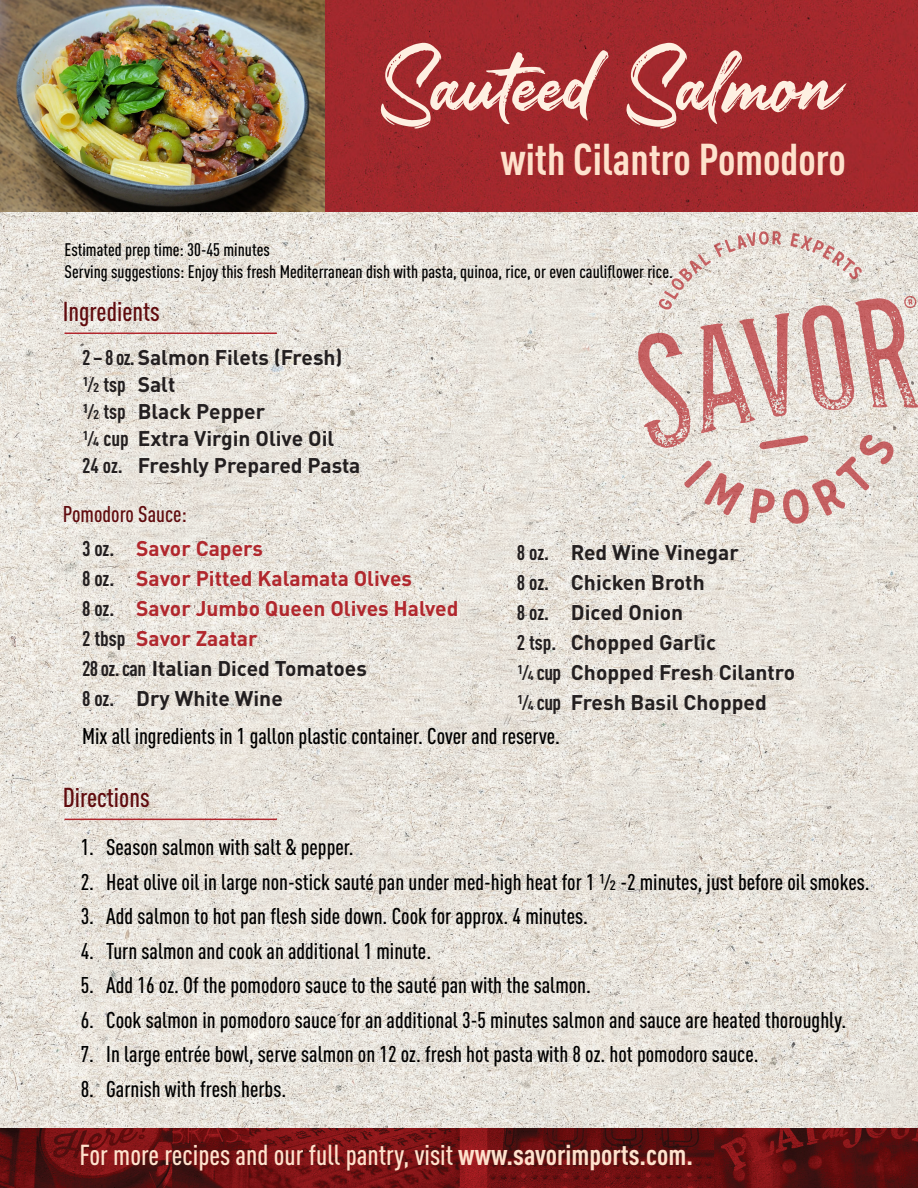
<style>
.page{position:relative;width:918px;height:1188px;background:#fff}
.page>*{position:absolute;margin:0;border:0;box-sizing:border-box;transform-origin:0 0}
.t1{font:105px "Darkline";letter-spacing:-.01em;color:#fef0e2}
.t2{font:700 condensed 43.95px "DIN Pro";color:#fee2cd}
.t3{font:500 condensed 28.5px "DIN Pro";color:#fee2cd}
.t4{font:500 condensed 27px "DIN Pro";color:#600b0e}
.t5{font:500 condensed 22.5px "DIN Pro";color:#000}
.t6{font:500 condensed 22.5px "DIN Pro";color:#600b0e}
.t7{font:700 21px "DIN Pro";color:#231f20}
.t8{font:700 21px "DIN Pro";color:#b1272d}
.t9{font:700 condensed 21px "DIN Pro";color:#231f20}
.t10{font:500 condensed 18px "DIN Pro";color:#000}
.s1{font-stretch:condensed}
.s2{font-stretch:normal}
.s3{font-stretch:condensed;color:#231f20}
.s4{font-weight:700}
</style>
<div class="page">
<img style="left:0;top:212px;width:918px;height:916px">
<svg style="left:638px;top:231px;width:280px;height:293px;background:#e0cac4"></svg>
<img style="left:325px;top:0;width:593px;height:212px">
<hr style="left:64px;top:819px;width:213px;height:1px;background:#b1272d">
<hr style="left:64px;top:333px;width:213px;height:1px;background:#b1272d">
<img style="left:0;top:1128px;width:918px;height:60px">
<img style="left:0;top:0;width:325px;height:212px">
<p class="t1" style="left:380px;top:21px;width:460px">Sauteed Salmon</p>
<p class="t2" style="left:500px;top:126px;width:347px">with Cilantro Pomodoro</p>
<p class="t10" style="left:64px;top:236px;width:207px">Estimated prep time: 30-45 minutes</p>
<p class="t10" style="left:64px;top:258px;width:610px">Serving suggestions: Enjoy this fresh Mediterranean dish with pasta, quinoa, rice, or even cauliflower rice.</p>
<p class="t4" style="left:63px;top:291px;width:99px">Ingredients</p>
<p class="t7" style="left:82px;top:340px;width:262px"><span class="s1">2 – 8 oz.</span>Salmon Filets (Fresh)</p>
<p class="t9" style="left:82px;top:368px;width:95px">½ tsp <span class="s2">Salt</span></p>
<p class="t7" style="left:82px;top:394px;width:185px"><span class="s1">½ tsp</span> Black Pepper</p>
<p class="t7" style="left:82px;top:421px;width:254px"><span class="s1">¼ cup</span> Extra Virgin Olive Oil</p>
<p class="t7" style="left:82px;top:448px;width:280px"><span class="s1">24 oz.</span> Freshly Prepared Pasta</p>
<p class="t6" style="left:63px;top:497px;width:126px">Pomodoro Sauce:</p>
<p class="t8" style="left:82px;top:530px;width:182px"><span class="s3">3 oz.</span> Savor Capers</p>
<p class="t8" style="left:82px;top:560px;width:331px"><span class="s3">8 oz.</span> Savor Pitted Kalamata Olives</p>
<p class="t8" style="left:82px;top:590px;width:378px"><span class="s3">8 oz.</span> Savor Jumbo Queen Olives Halved</p>
<p class="t8" style="left:82px;top:620px;width:177px"><span class="s3">2 tbsp</span> Savor Zaatar</p>
<p class="t7" style="left:82px;top:650px;width:286px"><span class="s1">28 oz. can</span> Italian Diced Tomatoes</p>
<p class="t7" style="left:82px;top:680px;width:202px"><span class="s1">8 oz.</span> Dry White Wine</p>
<p class="t7" style="left:517px;top:535px;width:224px"><span class="s1">8 oz.</span> Red Wine Vinegar</p>
<p class="t7" style="left:517px;top:565px;width:189px"><span class="s1">8 oz.</span> Chicken Broth</p>
<p class="t7" style="left:517px;top:595px;width:168px"><span class="s1">8 oz.</span> Diced Onion</p>
<p class="t7" style="left:517px;top:625px;width:201px"><span class="s1">2 tsp.</span> Chopped Garlic</p>
<p class="t7" style="left:517px;top:655px;width:280px"><span class="s1">¼ cup</span> Chopped Fresh Cilantro</p>
<p class="t7" style="left:517px;top:685px;width:251px"><span class="s1">¼ cup</span> Fresh Basil Chopped</p>
<p class="t5" style="left:82px;top:720px;width:479px">Mix all ingredients in 1 gallon plastic container. Cover and reserve.</p>
<p class="t4" style="left:63px;top:778px;width:89px">Directions</p>
<p class="t5" style="left:81px;top:831px;width:275px">1. Season salmon with salt &amp; pepper.</p>
<p class="t5" style="left:81px;top:865px;width:791px">2. Heat olive oil in large non-stick sauté pan under med-high heat for 1 ½ -2 minutes, just before oil smokes.</p>
<p class="t5" style="left:81px;top:900px;width:509px">3. Add salmon to hot pan flesh side down. Cook for approx. 4 minutes.</p>
<p class="t5" style="left:81px;top:934px;width:352px">4. Turn salmon and cook an additional 1 minute.</p>
<p class="t5" style="left:81px;top:969px;width:512px">5. Add 16 oz. Of the pomodoro sauce to the sauté pan with the salmon.</p>
<p class="t5" style="left:81px;top:1003px;width:767px">6. Cook salmon in pomodoro sauce for an additional 3-5 minutes salmon and sauce are heated thoroughly.</p>
<p class="t5" style="left:81px;top:1038px;width:679px">7. In large entrée bowl, serve salmon on 12 oz. fresh hot pasta with 8 oz. hot pomodoro sauce.</p>
<p class="t5" style="left:81px;top:1072px;width:207px">8. Garnish with fresh herbs.</p>
<p class="t3" style="left:80px;top:1134px;width:615px">For more recipes and our full pantry, visit <span class="s4">www.savorimports.com.</span></p>
</div>
